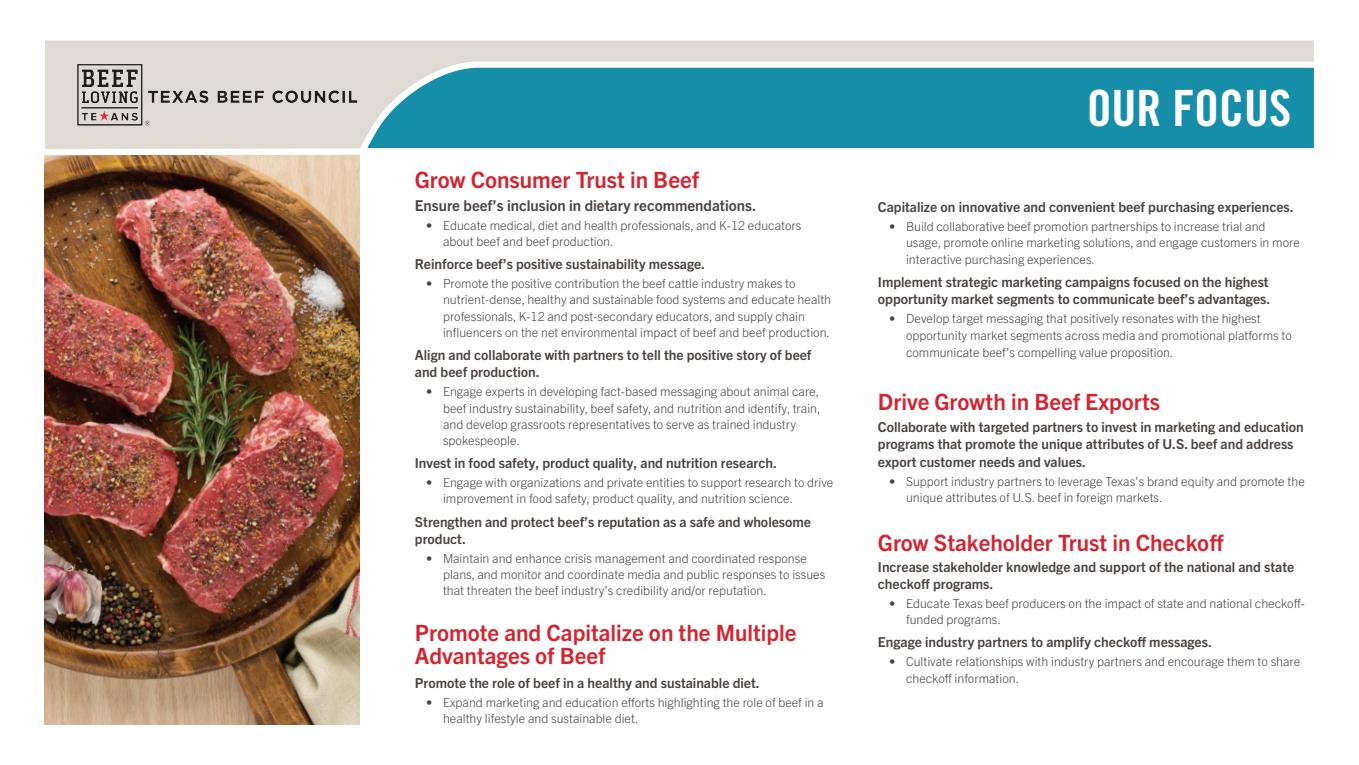
<style>
.page{position:relative;width:1359px;height:765px;background:#fff}
.page>*{position:absolute;margin:0;border:0;box-sizing:border-box;transform-origin:0 0}
.t1{font:50px "Trade Gothic LT Pro Bd Cn 20";color:#fff}
.t2{font:700 22.5px/23.8px "Trade Gothic Next LT Pro";color:#d32430}
.t3{font:700 15px "Trade Gothic Next LT Pro";color:#484340}
.t4{font:700 13.75px/17.5px "Trade Gothic Next LT Pro";color:#484340}
.t5{font:300 12.5px/16.2px "Trade Gothic Next LT Pro";color:#484340}
</style>
<div class="page">
<img style="left:45px;top:160px;width:315px;height:565px">
<svg style="left:44px;top:40px;width:1270px;height:120px"></svg>
<img style="left:60px;top:47px;width:300px;height:95px">
<h2 class="t2" style="left:415px;top:166px;width:286px">Grow Consumer Trust in Beef</h2>
<p class="t3" style="left:415px;top:195px;width:343px">Ensure beef’s inclusion in dietary recommendations.</p>
<p class="t5" style="left:443px;top:216px;width:360px;text-indent:-17px">• Educate medical, diet and health professionals, and K-12 educators about beef and beef production.</p>
<p class="t4" style="left:415px;top:254px;width:292px">Reinforce beef’s positive sustainability message.</p>
<p class="t5" style="left:443px;top:275px;width:390px;text-indent:-17px">• Promote the positive contribution the beef cattle industry makes to nutrient-dense, healthy and sustainable food systems and educate health professionals, K-12 and post-secondary educators, and supply chain influencers on the net environmental impact of beef and beef production.</p>
<p class="t4" style="left:415px;top:345px;width:398px">Align and collaborate with partners to tell the positive story of beef and beef production.</p>
<p class="t5" style="left:443px;top:383px;width:379px;text-indent:-17px">• Engage experts in developing fact-based messaging about animal care, beef industry sustainability, beef safety, and nutrition and identify, train, and develop grassroots representatives to serve as trained industry spokespeople.</p>
<p class="t4" style="left:415px;top:454px;width:363px">Invest in food safety, product quality, and nutrition research.</p>
<p class="t5" style="left:443px;top:474px;width:392px;text-indent:-17px">• Engage with organizations and private entities to support research to drive improvement in food safety, product quality, and nutrition science.</p>
<p class="t4" style="left:415px;top:512px;width:398px">Strengthen and protect beef’s reputation as a safe and wholesome product.</p>
<p class="t5" style="left:443px;top:550px;width:384px;text-indent:-17px">• Maintain and enhance crisis management and coordinated response plans, and monitor and coordinate media and public responses to issues that threaten the beef industry’s credibility and/or reputation.</p>
<h2 class="t2" style="left:415px;top:619px;width:383px">Promote and Capitalize on the Multiple<br>Advantages of Beef</h2>
<p class="t4" style="left:415px;top:673px;width:346px">Promote the role of beef in a healthy and sustainable diet.</p>
<p class="t5" style="left:443px;top:693px;width:382px;text-indent:-17px">• Expand marketing and education efforts highlighting the role of beef in a healthy lifestyle and sustainable diet.</p>
<h1 class="t1" style="left:1087px;top:78px;width:206px">OUR FOCUS</h1>
<p class="t4" style="left:878px;top:198px;width:417px">Capitalize on innovative and convenient beef purchasing experiences.</p>
<p class="t5" style="left:906px;top:218px;width:395px;text-indent:-17px">• Build collaborative beef promotion partnerships to increase trial and usage, promote online marketing solutions, and engage customers in more interactive purchasing experiences.</p>
<p class="t4" style="left:878px;top:272px;width:394px">Implement strategic marketing campaigns focused on the highest opportunity market segments to communicate beef’s advantages.</p>
<p class="t5" style="left:906px;top:310px;width:387px;text-indent:-17px">• Develop target messaging that positively resonates with the highest opportunity market segments across media and promotional platforms to</p>
<p class="t5" style="left:906px;top:344px;width:269px">communicate beef’s compelling value proposition.</p>
<h2 class="t2" style="left:878px;top:388px;width:284px">Drive Growth in Beef Exports</h2>
<p class="t4" style="left:878px;top:417px;width:427px">Collaborate with targeted partners to invest in marketing and education programs that promote the unique attributes of U.S. beef and address export customer needs and values.</p>
<p class="t5" style="left:906px;top:472px;width:400px;text-indent:-17px">• Support industry partners to leverage Texas’s brand equity and promote the unique attributes of U.S. beef in foreign markets.</p>
<h2 class="t2" style="left:878px;top:529px;width:347px">Grow Stakeholder Trust in Checkoff</h2>
<p class="t4" style="left:878px;top:557px;width:418px">Increase stakeholder knowledge and support of the national and state checkoff programs.</p>
<p class="t5" style="left:906px;top:594px;width:400px;text-indent:-17px">• Educate Texas beef producers on the impact of state and national checkoff&shy;funded programs.</p>
<p class="t4" style="left:878px;top:633px;width:335px">Engage industry partners to amplify checkoff messages.</p>
<p class="t5" style="left:906px;top:653px;width:396px;text-indent:-17px">• Cultivate relationships with industry partners and encourage them to share checkoff information.</p>
</div>
